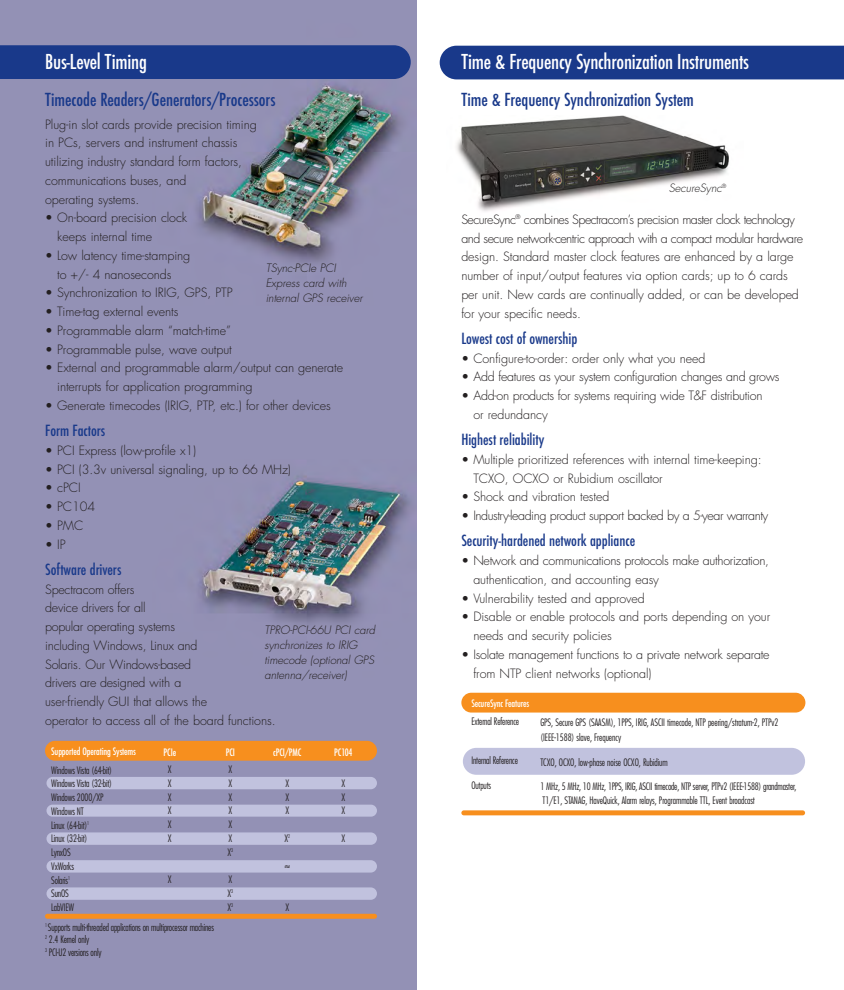
<style>
.page{position:relative;width:844px;height:990px;background:#fff}
.page>*{position:absolute;margin:0;border:0;box-sizing:border-box;transform-origin:0 0}
.t1{font:500 condensed 20px "Futura";letter-spacing:-.01em;color:#fff}
.t2{font:500 condensed 17.5px "Futura";letter-spacing:-.005em;color:#19398a}
.t3{font:500 condensed 15px "Futura";letter-spacing:-.005em;color:#19398a}
.t4{font:300 12.5px/18.8px "Futura";letter-spacing:-.005em;color:#231f20}
.t5{font:300 12.5px/18.8px "Futura";letter-spacing:-.025em;color:#231f20}
.t6{font:300 12.5px "Futura";letter-spacing:-.035em;color:#231f20}
.t7{font:italic 300 11.25px/15px "Futura";color:#231f20}
.t8{font:300 condensed 10px/13.8px "Futura";letter-spacing:-.015em;color:#231f20;text-align:justify;scale:.95 1}
.t9{font:500 condensed 10px "Futura";letter-spacing:-.015em;color:#fff;scale:.95 1}
</style>
<div class="page">
<img style="left:456px;top:116px;width:273px;height:96px">
<img style="left:0;top:0;width:416px;height:990px">
<div style="left:440px;top:46px;width:404px;height:33px;background:#19398a"></div>
<div style="left:0;top:45px;width:411px;height:34px;background:#19398a"></div>
<div style="left:46px;top:777px;width:331px;height:12px;background:#c1c2de;border-radius:6px"></div>
<div style="left:46px;top:805px;width:331px;height:12px;background:#c1c2de;border-radius:6px"></div>
<div style="left:46px;top:832px;width:331px;height:13px;background:#c1c2de;border-radius:6px"></div>
<div style="left:46px;top:860px;width:331px;height:13px;background:#c1c2de;border-radius:6px"></div>
<div style="left:46px;top:887px;width:331px;height:13px;background:#c1c2de;border-radius:6px"></div>
<div style="left:45px;top:741px;width:332px;height:20px;background:#f78f1e;border-radius:10px"></div>
<div style="left:45px;top:914px;width:332px;height:5px;background:#f78f1e;border-radius:2px"></div>
<div style="left:463px;top:748px;width:342px;height:27px;background:#c1c2de;border-radius:13px"></div>
<div style="left:461px;top:693px;width:344px;height:20px;background:#f78f1e;border-radius:10px"></div>
<div style="left:461px;top:810px;width:344px;height:5px;background:#f78f1e;border-radius:2px"></div>
<h1 class="t1" style="left:45px;top:52px;width:103px">Bus-Level Timing</h1>
<h2 class="t2" style="left:45px;top:91px;width:232px">Timecode Readers/Generators/Processors</h2>
<p class="t4" style="left:45px;top:116px;width:213px">Plug-in slot cards provide precision timing in PCs, servers and instrument chassis utilizing industry standard form factors, communications buses, and<br>operating systems.</p>
<p class="t4" style="left:57px;top:209px;width:132px;text-indent:-12px">• On-board precision clock keeps internal time</p>
<p class="t4" style="left:45px;top:247px;width:147px;text-align:center">• Low latency time-stamping to +/- 4 nanoseconds</p>
<p class="t4" style="left:45px;top:284px;width:189px">• Synchronization to IRIG, GPS, PTP</p>
<p class="t4" style="left:45px;top:303px;width:135px">• Time-tag external events</p>
<p class="t4" style="left:45px;top:322px;width:187px">• Programmable alarm “match-time”</p>
<p class="t4" style="left:45px;top:341px;width:188px">• Programmable pulse, wave output</p>
<p class="t4" style="left:57px;top:359px;width:287px;text-indent:-12px">• External and programmable alarm/output can generate interrupts for application programming</p>
<p class="t4" style="left:45px;top:397px;width:287px">• Generate timecodes (IRIG, PTP, etc.) for other devices</p>
<p class="t3" style="left:45px;top:424px;width:62px">Form Factors</p>
<p class="t4" style="left:45px;top:442px;width:153px">• PCI Express (low-profile x1)</p>
<p class="t4" style="left:45px;top:461px;width:247px">• PCI (3.3v universal signaling, up to 66 MHz)</p>
<p class="t4" style="left:45px;top:479px;width:37px">• cPCI</p>
<p class="t4" style="left:45px;top:498px;width:52px">• PC104</p>
<p class="t4" style="left:45px;top:517px;width:40px">• PMC</p>
<p class="t4" style="left:45px;top:536px;width:22px">• IP</p>
<p class="t3" style="left:45px;top:562px;width:78px">Software drivers</p>
<p class="t4" style="left:45px;top:581px;width:232px">Spectracom offers<br>device drivers for all<br>popular operating systems<br>including Windows, Linux and<br>Solaris. Our Windows-based<br>drivers are designed with a<br>user-friendly GUI that allows the<br>operator to access all of the board functions.</p>
<p class="t9" style="left:51px;top:746px;width:91px">Supported Operating Systems</p>
<p class="t8" style="left:51px;top:764px;width:66px;text-align:left">Windows Vista (64-bit)<br>Windows Vista (32-bit)<br>Windows 2000/XP<br>Windows NT<br>Linux (64-bit)<sup>1<br></sup>Linux (32-bit)<br>LynxOS<br>VxWorks<br>Solaris<sup>1<br></sup>SunOS<br>LabVIEW</p>
<p class="t7" style="left:266px;top:261px;width:100px">TSync-PCIe PCI<br>Express card with internal GPS receiver</p>
<p class="t7" style="left:265px;top:624px;width:114px">TPRO-PCI-66U PCI card synchronizes to IRIG timecode (optional GPS antenna/receiver)</p>
<p class="t9" style="left:273px;top:747px;width:31px">cPCI/PMC</p>
<p class="t8" style="left:285px;top:777px;width:6px">X X X</p>
<p class="t8" style="left:284px;top:832px;width:8px">X<sup>2</sup></p>
<p class="t9" style="left:164px;top:747px;width:15px">PCIe</p>
<p class="t8" style="left:168px;top:763px;width:6px">X X X X X X</p>
<p class="t8" style="left:168px;top:873px;width:6px">X</p>
<p class="t9" style="left:226px;top:747px;width:11px">PCI</p>
<p class="t8" style="left:227px;top:763px;width:8px">X X X X X X X<sup>3</sup></p>
<p class="t8" style="left:227px;top:873px;width:8px">X X<sup>3<br></sup>X<sup>3</sup></p>
<p class="t9" style="left:334px;top:747px;width:21px">PC104</p>
<p class="t8" style="left:341px;top:777px;width:6px">X X X</p>
<p class="t8" style="left:341px;top:832px;width:6px">X</p>
<p class="t8" style="left:285px;top:901px;width:6px">X</p>
<p class="t8" style="left:45px;top:921px;width:179px;line-height:12.5px;text-align:left"><sup>1</sup> Supports multi-threaded applications on multiprocessor machines<br><sup>2</sup> 2.4 Kernel only<br><sup>3</sup> PCI-U2 versions only</p>
<h1 class="t1" style="left:461px;top:52px;width:289px">Time &amp; Frequency Synchronization Instruments</h1>
<h2 class="t2" style="left:461px;top:92px;width:234px">Time &amp; Frequency Synchronization System</h2>
<p class="t7" style="left:669px;top:181px;width:59px">SecureSync<sup>®</sup></p>
<p class="t4" style="left:461px;top:211px;width:343px">SecureSync<sup>®</sup> combines Spectracom’s precision master clock technology and secure network-centric approach with a compact modular hardware design. Standard master clock features are enhanced by a large number of input/output features via option cards; up to 6 cards per unit. New cards are continually added, or can be developed for your specific needs.</p>
<p class="t3" style="left:461px;top:331px;width:118px">Lowest cost of ownership</p>
<p class="t4" style="left:461px;top:350px;width:245px">• Configure-to-order: order only what you need</p>
<p class="t5" style="left:461px;top:369px;width:320px">• Add features as your system configuration changes and grows</p>
<p class="t5" style="left:473px;top:387px;width:290px;text-indent:-12px">• Add-on products for systems requiring wide T&amp;F distribution or redundancy</p>
<p class="t3" style="left:461px;top:433px;width:84px">Highest reliability</p>
<p class="t4" style="left:473px;top:451px;width:290px;text-indent:-12px">• Multiple prioritized references with internal time-keeping:<br>TCXO, OCXO or Rubidium oscillator</p>
<p class="t4" style="left:461px;top:489px;width:149px">• Shock and vibration tested</p>
<p class="t6" style="left:461px;top:510px;width:308px">• Industry-leading product support backed by a 5-year warranty</p>
<p class="t3" style="left:461px;top:534px;width:175px">Security-hardened network appliance</p>
<p class="t5" style="left:473px;top:552px;width:297px;text-indent:-12px">• Network and communications protocols make authorization, authentication, and accounting easy</p>
<p class="t4" style="left:461px;top:590px;width:185px">• Vulnerability tested and approved</p>
<p class="t4" style="left:473px;top:609px;width:298px;text-indent:-12px">• Disable or enable protocols and ports depending on your needs and security policies</p>
<p class="t4" style="left:473px;top:646px;width:298px;text-indent:-12px">• Isolate management functions to a private network separate from NTP client networks (optional)</p>
<p class="t9" style="left:471px;top:698px;width:63px">SecureSync Features</p>
<p class="t8" style="left:471px;top:716px;width:52px">External Reference</p>
<p class="t8" style="left:471px;top:754px;width:51px">Internal Reference</p>
<p class="t8" style="left:471px;top:779px;width:22px">Outputs</p>
<p class="t8" style="left:540px;top:716px;width:252px;line-height:15px">GPS, Secure GPS (SAASM), 1PPS, IRIG, ASCII timecode, NTP peering/stratum-2, PTPv2 (IEEE-1588) slave, Frequency</p>
<p class="t8" style="left:540px;top:756px;width:136px">TCXO, OCXO, low-phase noise OCXO, Rubidium</p>
<p class="t8" style="left:540px;top:780px;width:271px">1 MHz, 5 MHz, 10 MHz, 1PPS, IRIG, ASCII timecode, NTP server, PTPv2 (IEEE-1588) grandmaster,<br>T1/E1, STANAG, HaveQuick, Alarm relays, Programmable TTL, Event broadcast</p>
</div>
